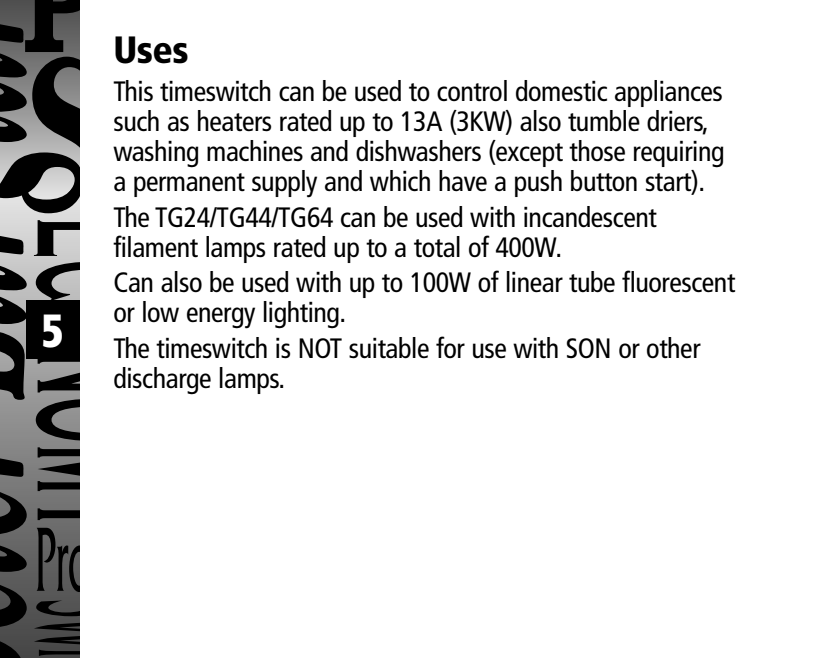
<style>
.page{position:relative;width:817px;height:658px;background:#fff}
.page>*{position:absolute;margin:0;border:0;box-sizing:border-box;transform-origin:0 0}
.t1{font:900 condensed 46.4px "Frutiger";color:#fff;scale:.9 1}
.t2{font:900 condensed 38px "Frutiger";color:#000}
.t3{font:condensed 28px/30px "Frutiger";letter-spacing:-.015em;color:#000}
</style>
<div class="page">
<svg style="left:0;top:0;width:79px;height:658px;background:#555"></svg>
<div style="left:26px;top:299px;width:53px;height:59px;background:#000"></div>
<h1 class="t1" style="left:42px;top:303px;width:26px">5</h1>
<h2 class="t2" style="left:113px;top:26px;width:77px">Uses</h2>
<p class="t3" style="left:113px;top:77px;width:612px">This timeswitch can be used to control domestic appliances such as heaters rated up to 13A (3KW) also tumble driers, washing machines and dishwashers (except those requiring a permanent supply and which have a push button start).</p>
<p class="t3" style="left:113px;top:202px;width:544px">The TG24/TG44/TG64 can be used with incandescent filament lamps rated up to a total of 400W.</p>
<p class="t3" style="left:113px;top:268px;width:623px">Can also be used with up to 100W of linear tube fluorescent or low energy lighting.</p>
<p class="t3" style="left:113px;top:333px;width:588px">The timeswitch is NOT suitable for use with SON or other discharge lamps.</p>
</div>
